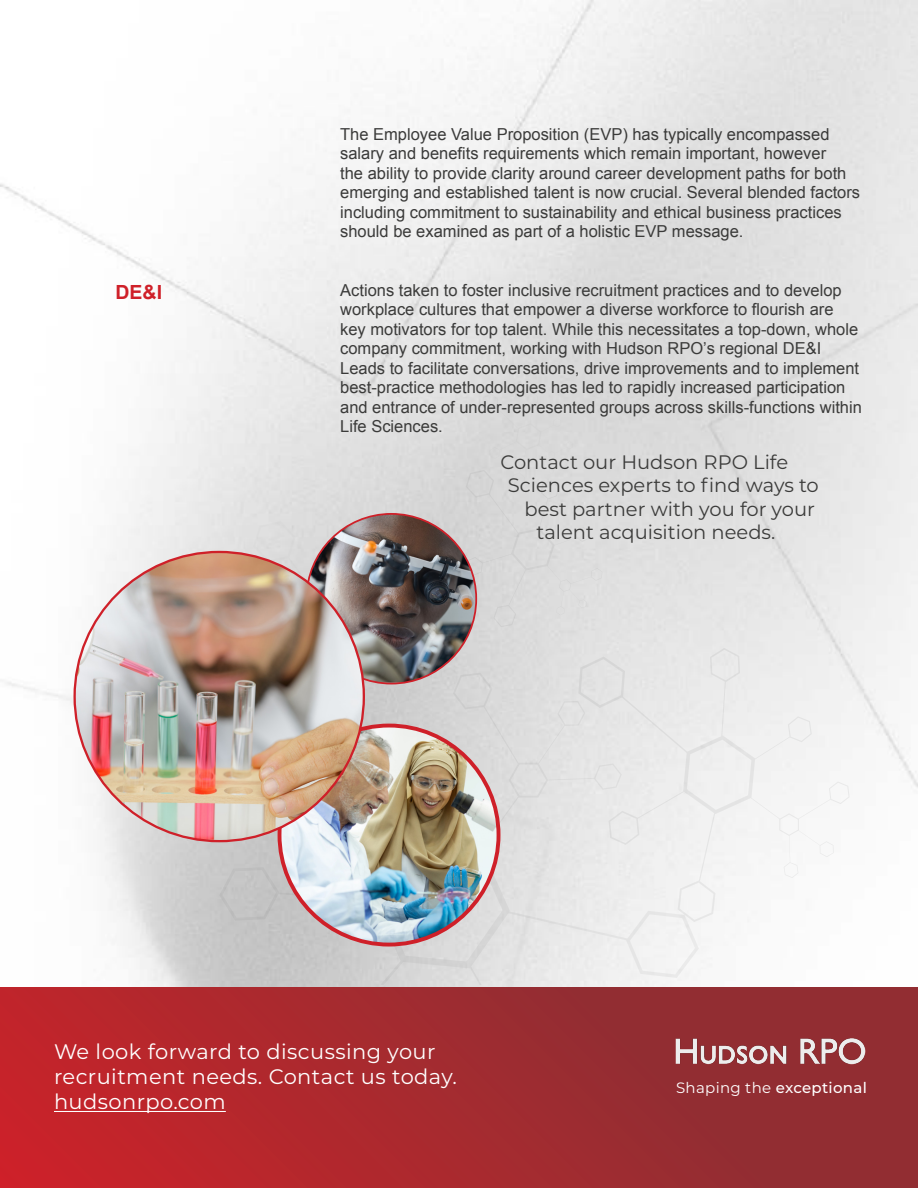
<style>
.page{position:relative;width:918px;height:1188px;background:#fff}
.page>*{position:absolute;margin:0;border:0;box-sizing:border-box;transform-origin:0 0}
.t1{font:21px/25.2px "Montserrat";letter-spacing:.02em;color:#fff}
.t2{font:19.5px "Montserrat";color:#3b3b3a}
.t3{font:700 19.5px "Arial";color:#cf2029}
.t4{font:16.5px/19.5px "Arial";color:#3b3b3a}
.t5{font:500 15px "Montserrat";letter-spacing:.02em;color:#fff}
.s1{font-weight:400}
</style>
<div class="page">
<img style="left:0;top:0;width:918px;height:987px">
<div style="left:0;top:987px;width:918px;height:201px;background:linear-gradient(to right,#c3242b,#882f34)"></div>
<hr style="left:54px;top:1111px;width:172px;height:1px;background:#fff">
<img style="left:669px;top:1019px;width:206px;height:65px">
<svg style="left:219px;top:393px;width:631px;height:592px"></svg>
<img style="left:307px;top:514px;width:169px;height:169px">
<img style="left:280px;top:726px;width:219px;height:219px;border-radius:110px">
<img style="left:75px;top:552px;width:289px;height:288px">
<p class="t3" style="left:116px;top:280px;width:48px">DE&amp;I</p>
<p class="t4" style="left:340px;top:124px;width:521px">The Employee Value Proposition (EVP) has typically encompassed salary and benefits requirements which remain important, however<br>the ability to provide clarity around career development paths for both emerging and established talent is now crucial. Several blended factors including commitment to sustainability and ethical business practices should be examined as part of a holistic EVP message.</p>
<p class="t4" style="left:340px;top:280px;width:523px">Actions taken to foster inclusive recruitment practices and to develop workplace cultures that empower a diverse workforce to flourish are key motivators for top talent. While this necessitates a top-down, whole company commitment, working with Hudson RPO’s regional DE&amp;I Leads to facilitate conversations, drive improvements and to implement best-practice methodologies has led to rapidly increased participation and entrance of under-represented groups across skills-functions within Life Sciences.</p>
<p class="t2" style="left:500px;top:449px;width:289px">Contact our Hudson RPO Life</p>
<p class="t2" style="left:508px;top:472px;width:312px">Sciences experts to find ways to</p>
<p class="t2" style="left:524px;top:496px;width:292px">best partner with you for your</p>
<p class="t2" style="left:536px;top:519px;width:240px">talent acquisition needs.</p>
<p class="t1" style="left:54px;top:1038px;width:405px">We look forward to discussing your recruitment needs. Contact us today. hudsonrpo.com</p>
<p class="t5" style="left:676px;top:1077px;width:192px"><span class="s1">Shaping the</span> exceptional</p>
</div>
